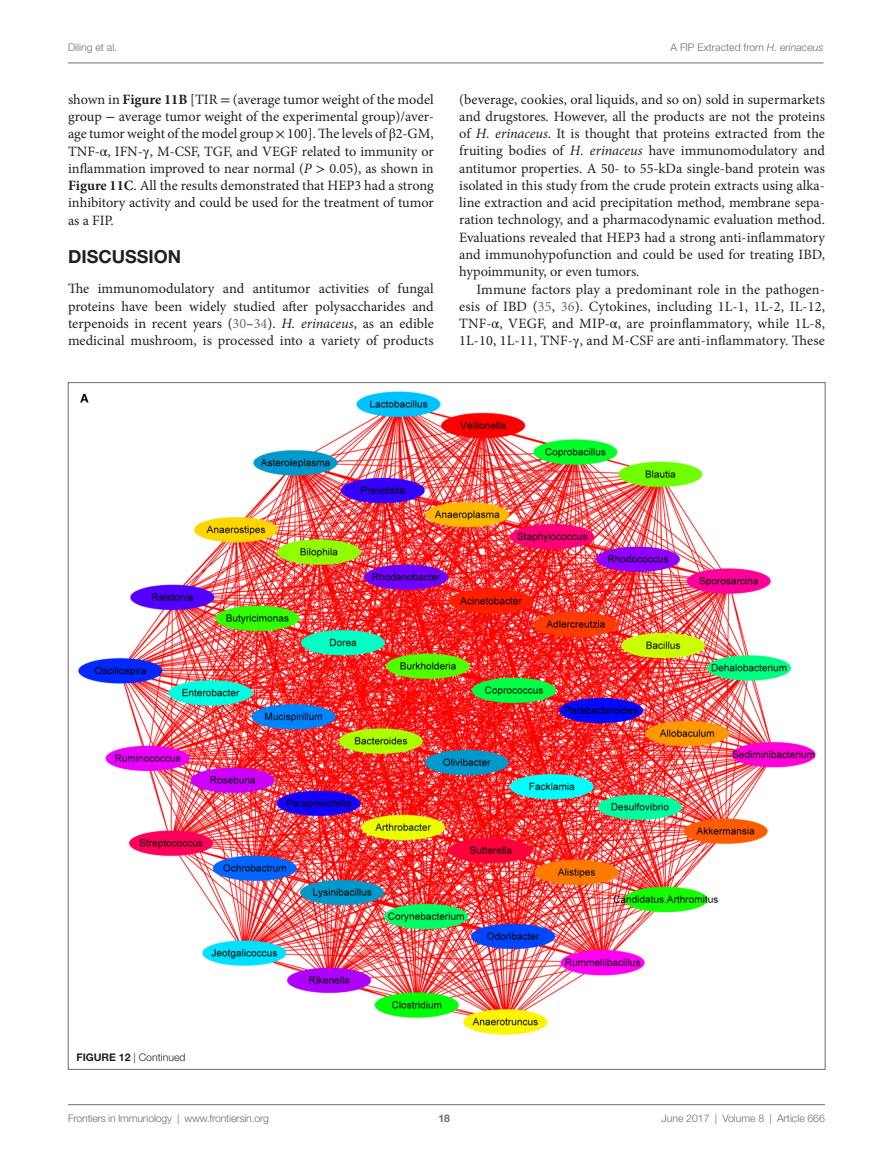
<style>
.page{position:relative;width:893px;height:1170px;background:#fff}
.page>*{position:absolute;margin:0;border:0;box-sizing:border-box;transform-origin:0 0}
.t1{font:700 18px "Helvetica Neue LT Std";color:#231f20}
.t2{font:14.25px/17.2px "Minion Pro";color:#231f20;text-align:justify}
.t3{font:300 10.5px "Helvetica Neue LT Std";color:#6c6d70}
.t4{font:300 10.5px "Helvetica Neue LT Std";color:#231f20}
.t5{font:700 10.5px "Helvetica Neue LT Std";color:#6c6d70}
.s1{font-style:italic}
.s2{font-weight:700}
.s3{font-family:"STIX General"}
.s4{color:#6c6d70}
</style>
<div class="page">
<img style="left:78px;top:391px;width:737px;height:642px">
<hr style="left:68px;top:63px;width:756px;height:1px;background:#6c6d70">
<hr style="left:68px;top:1104px;width:757px;height:1px;background:#6c6d70">
<p class="t3" style="left:68px;top:41px;width:51px">Diling et al.</p>
<p class="t3" style="left:670px;top:41px;width:155px">A FIP Extracted from <span class="s1">H. erinaceus</span></p>
<p class="t2" style="left:68px;top:91px;width:367px">shown in <span class="s2">Figure 11B</span> [TIR <span class="s3">=</span> (average tumor weight of the model group <span class="s3">−</span> average tumor weight of the experimental group)/aver&shy;age tumor weight of the model group <span class="s3">×</span> 100]. The levels of <span class="s3">β</span>2-GM, TNF-<span class="s3">α</span>, IFN-<span class="s3">γ</span>, M-CSF, TGF, and VEGF related to immunity or inflammation improved to near normal (<span class="s1">P</span> <span class="s3">&gt;</span> 0.05), as shown in <span class="s2">Figure 11C</span>. All the results demonstrated that HEP3 had a strong inhibitory activity and could be used for the treatment of tumor as a FIP.</p>
<p class="t1" style="left:68px;top:246px;width:112px">DISCUSSION</p>
<p class="t2" style="left:68px;top:280px;width:367px">The immunomodulatory and antitumor activities of fungal proteins have been widely studied after polysaccharides and terpenoids in recent years (<span class="s4">30</span>–<span class="s4">34</span>). <span class="s1">H. erinaceus</span>, as an edible medicinal mushroom, is processed into a variety of products</p>
<p class="t2" style="left:459px;top:90px;width:367px">(beverage, cookies, oral liquids, and so on) sold in supermarkets and drugstores. However, all the products are not the proteins of <span class="s1">H. erinaceus</span>. It is thought that proteins extracted from the fruiting bodies of <span class="s1">H. erinaceus</span> have immunomodulatory and antitumor properties. A 50- to 55-kDa single-band protein was isolated in this study from the crude protein extracts using alka&shy;line extraction and acid precipitation method, membrane sepa&shy;ration technology, and a pharmacodynamic evaluation method.<br>Evaluations revealed that HEP3 had a strong anti-inflammatory and immunohypofunction and could be used for treating IBD, hypoimmunity, or even tumors.</p>
<p class="t2" style="left:459px;top:280px;width:367px;text-indent:17px">Immune factors play a predominant role in the pathogen&shy;esis of IBD (<span class="s4">35</span>, <span class="s4">36</span>). Cytokines, including 1L-1, 1L-2, IL-12, TNF-<span class="s3">α</span>, VEGF, and MIP-<span class="s3">α</span>, are proinflammatory, while 1L-8, 1L-10, 1L-11, TNF-<span class="s3">γ</span>, and M-CSF are anti-inflammatory. These</p>
<p class="t4" style="left:77px;top:1051px;width:110px"><span class="s2">FIGURE 12</span> | Continued</p>
<p class="t3" style="left:68px;top:1111px;width:203px">Frontiers in Immunology | www.frontiersin.org</p>
<p class="t3" style="left:662px;top:1111px;width:165px">June 2017 | Volume 8 | Article 666</p>
<p class="t5" style="left:439px;top:1111px;width:13px">18</p>
</div>
